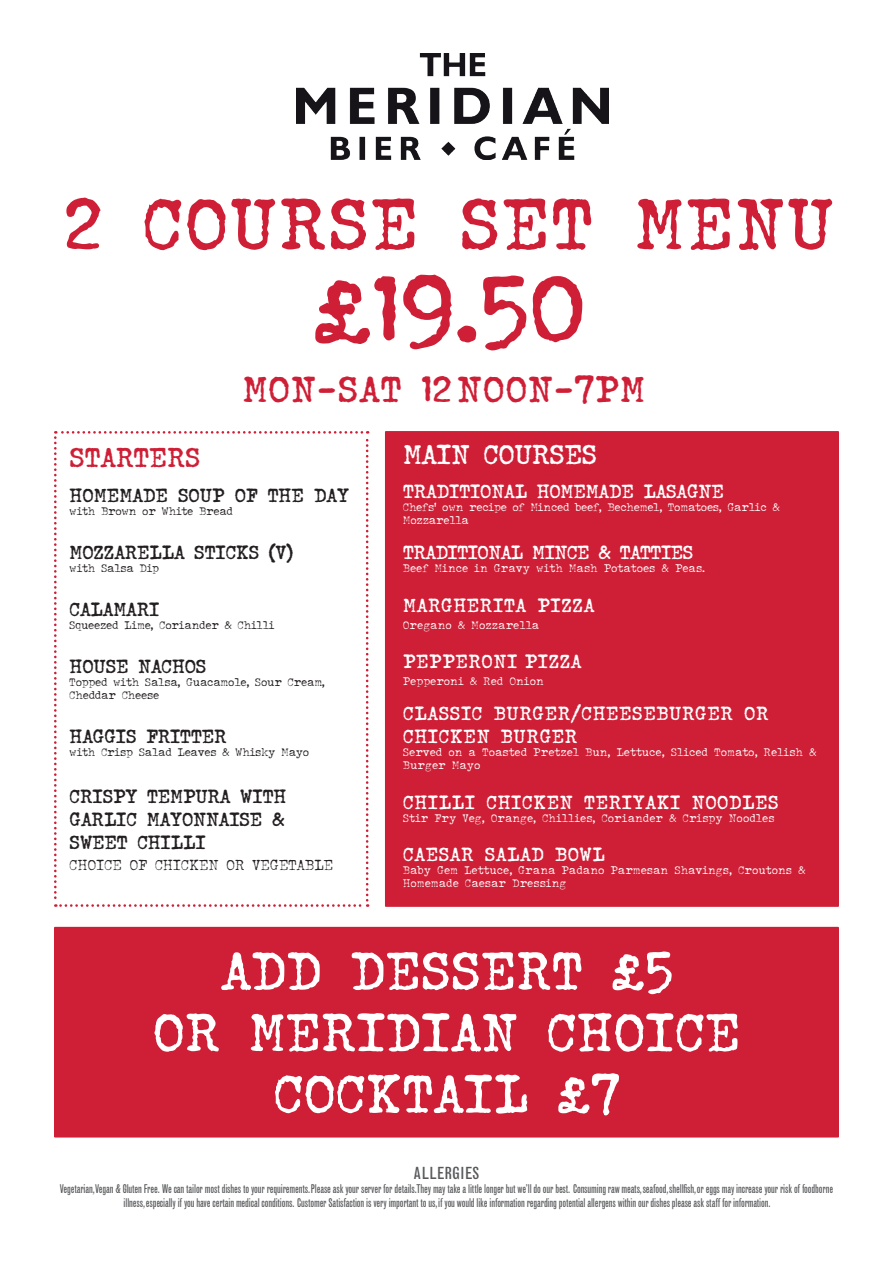
<style>
.page{position:relative;width:893px;height:1263px;background:#fff}
.page>*{position:absolute;margin:0;border:0;box-sizing:border-box;transform-origin:0 0}
.t1{font:700 92.4px "John Doe";color:#ce1f36}
.t2{font:700 71.4px "John Doe";color:#ce1f36}
.t3{font:700 52.65px/61.5px "John Doe";letter-spacing:-.02em;color:#fff;text-align:center}
.t4{font:700 36px "John Doe";color:#ce1f36}
.t5{font:700 27px "John Doe";letter-spacing:-.04em;color:#fff}
.t6{font:700 27px "John Doe";letter-spacing:-.03em;color:#ce1f36}
.t7{font:700 18.9px/22.6px "John Doe";letter-spacing:-.04em;color:#231f20;text-align:justify}
.t8{font:700 18.9px/22.6px "John Doe";color:#fff}
.t9{font:700 18.9px "John Doe";letter-spacing:-.04em;color:#fff}
.t10{font:700 18.9px "John Doe";letter-spacing:-.06em;color:#fff}
.t11{font:condensed 16.5px "Grotesque MT Std";color:#57585a}
.t12{font:14.25px "John Doe";letter-spacing:-.02em;color:#231f20}
.t13{font:12px/14.4px "Grotesque MT Std Extra Cond";letter-spacing:-.01em;color:#57585a;text-align:center}
.t14{font:10.8px/12.9px "John Doe";color:#fff}
.t15{font:10.8px/12.9px "John Doe";letter-spacing:-.02em;color:#231f20}
.t16{font:10.8px/12.9px "John Doe";letter-spacing:-.02em;color:#fff}
</style>
<div class="page">
<svg style="left:54px;top:431px;width:314px;height:476px"></svg>
<div style="left:385px;top:431px;width:454px;height:476px;background:#ce1f36"></div>
<img style="left:297px;top:54px;width:311px;height:106px">
<div style="left:54px;top:927px;width:785px;height:210px;background:#ce1f36"></div>
<h2 class="t2" style="left:63px;top:179px;width:773px">2 COURSE SET MENU</h2>
<h1 class="t1" style="left:312px;top:251px;width:276px">£19.50</h1>
<h3 class="t4" style="left:242px;top:367px;width:405px">MON-SAT 12 NOON-7PM</h3>
<h3 class="t6" style="left:69px;top:441px;width:133px">STARTERS</h3>
<h3 class="t7" style="left:69px;top:483px;width:282px">HOMEMADE SOUP OF THE DAY</h3>
<p class="t15" style="left:69px;top:504px;width:165px">with Brown or White Bread</p>
<h3 class="t7" style="left:69px;top:540px;width:225px">MOZZARELLA STICKS (V)</h3>
<p class="t15" style="left:69px;top:561px;width:91px">with Salsa Dip</p>
<h3 class="t7" style="left:69px;top:597px;width:92px">CALAMARI</h3>
<p class="t15" style="left:69px;top:618px;width:207px">Squeezed Lime, Coriander &amp; Chilli</p>
<h3 class="t7" style="left:69px;top:654px;width:139px">HOUSE NACHOS</h3>
<p class="t15" style="left:69px;top:675px;width:257px">Topped with Salsa, Guacamole, Sour Cream,<br>Cheddar Cheese</p>
<h3 class="t7" style="left:69px;top:724px;width:159px">HAGGIS FRITTER</h3>
<p class="t15" style="left:69px;top:745px;width:242px">with Crisp Salad Leaves &amp; Whisky Mayo</p>
<h3 class="t7" style="left:69px;top:785px;width:219px">CRISPY TEMPURA WITH GARLIC MAYONNAISE &amp; SWEET CHILLI</h3>
<p class="t12" style="left:69px;top:855px;width:266px">CHOICE OF CHICKEN OR VEGETABLE</p>
<h3 class="t5" style="left:403px;top:438px;width:196px">MAIN COURSES</h3>
<h3 class="t9" style="left:403px;top:479px;width:323px">TRADITIONAL HOMEMADE LASAGNE</h3>
<p class="t16" style="left:403px;top:500px;width:379px">Chefs’ own recipe of Minced beef, Bechemel, Tomatoes, Garlic &amp;<br>Mozzarella</p>
<h3 class="t10" style="left:403px;top:541px;width:292px">TRADITIONAL MINCE &amp; TATTIES</h3>
<p class="t14" style="left:403px;top:562px;width:304px">Beef Mince in Gravy with Mash Potatoes &amp; Peas.</p>
<h3 class="t8" style="left:403px;top:593px;width:193px">MARGHERITA PIZZA</h3>
<p class="t14" style="left:403px;top:618px;width:138px">Oregano &amp; Mozzarella</p>
<h3 class="t8" style="left:403px;top:650px;width:181px">PEPPERONI PIZZA</h3>
<p class="t14" style="left:403px;top:674px;width:142px">Pepperoni &amp; Red Onion</p>
<h3 class="t8" style="left:403px;top:702px;width:368px">CLASSIC BURGER/CHEESEBURGER OR<br>CHICKEN BURGER</h3>
<p class="t14" style="left:403px;top:745px;width:415px">Served on a Toasted Pretzel Bun, Lettuce, Sliced Tomato, Relish &amp;<br>Burger Mayo</p>
<h3 class="t8" style="left:403px;top:790px;width:378px">CHILLI CHICKEN TERIYAKI NOODLES</h3>
<p class="t14" style="left:403px;top:811px;width:373px">Stir Fry Veg, Orange, Chillies, Coriander &amp; Crispy Noodles</p>
<h3 class="t8" style="left:403px;top:843px;width:204px">CAESAR SALAD BOWL</h3>
<p class="t14" style="left:403px;top:864px;width:404px">Baby Gem Lettuce, Grana Padano Parmesan Shavings, Croutons &amp;<br>Homemade Caesar Dressing</p>
<h3 class="t3" style="left:152px;top:938px;width:590px">ADD DESSERT £5<br>OR MERIDIAN CHOICE<br>COCKTAIL £7</h3>
<h3 class="t11" style="left:414px;top:1163px;width:67px">ALLERGIES</h3>
<p class="t13" style="left:60px;top:1181px;width:775px">Vegetarian,Vegan &amp; Gluten Free. We can tailor most dishes to your requirements. Please ask your server for details.They may take a little longer but we’ll do our best. Consuming raw meats, seafood, shellfish, or eggs may increase your risk of foodborne illness, especially if you have certain medical conditions. Customer Satisfaction is very important to us, if you would like information regarding potential allergens within our dishes please ask staff for information.</p>
</div>
